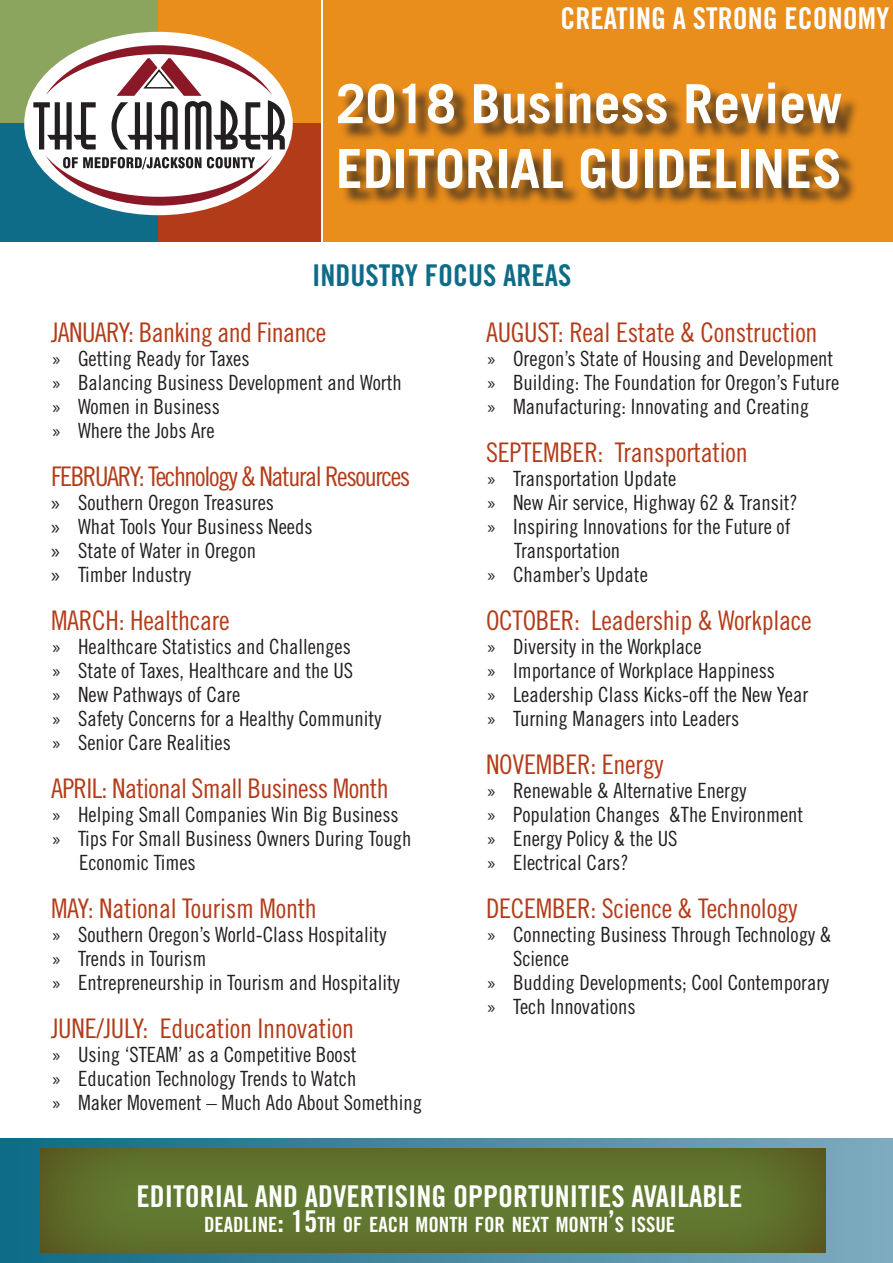
<style>
.page{position:relative;width:893px;height:1263px;background:#fff}
.page>*{position:absolute;margin:0;border:0;box-sizing:border-box;transform-origin:0 0}
.t1{font:700 54px "Trade Gothic LT Std";color:#fff}
.t2{font:30px "Trade Gothic LT Std Bd Cn 20";color:#fff}
.t3{font:30px "Trade Gothic LT Std Bd Cn 20";color:#0e6c88}
.t4{font:27px "Trade Gothic LT Std Cn 18";letter-spacing:-.01em;color:#b23c1a}
.t5{font:27px "Trade Gothic LT Std Cn 18";letter-spacing:-.05em;color:#b23c1a}
.t6{font:21px/24px "Trade Gothic LT Std Cn 18";color:#231f20}
.t7{font:21px "Trade Gothic LT Std Bd Cn 20";color:#fff}
.s1{font-family:"Myriad Pro"}
.s2{font-size:30px}
</style>
<div class="page">
<div style="left:0;top:1138px;width:893px;height:125px;background:linear-gradient(to right,#0f6a87,#7faabf)"></div>
<div style="left:34px;top:1140px;width:792px;height:113px;background:#b23c1a;opacity:.75"></div>
<div style="left:324px;top:0;width:569px;height:242px;background:#e98d1b"></div>
<div style="left:340px;top:85px;width:519px;height:122px;background:#231f20;opacity:.75"></div>
<div style="left:0;top:0;width:158px;height:124px;background:#8ba55f"></div>
<div style="left:0;top:123px;width:158px;height:119px;background:#0e6c88"></div>
<div style="left:158px;top:0;width:162px;height:124px;background:#e98d1b"></div>
<div style="left:158px;top:123px;width:162px;height:119px;background:#b23c1a"></div>
<div style="left:24px;top:32px;width:269px;height:183px;background:#fff;border-radius:50%"></div>
<svg style="left:33px;top:45px;width:252px;height:161px"></svg>
<p class="t2" style="left:561px;top:0;width:330px">CREATING A STRONG ECONOMY</p>
<p class="t1" style="left:336px;top:71px;width:508px">2018 Business Review</p>
<p class="t1" style="left:336px;top:136px;width:508px">EDITORIAL GUIDELINES</p>
<p class="t3" style="left:312px;top:257px;width:261px">INDUSTRY FOCUS AREAS</p>
<p class="t4" style="left:51px;top:317px;width:277px">JANUARY: Banking and Finance</p>
<p class="t6" style="left:51px;top:347px;width:200px">» Getting Ready for Taxes</p>
<p class="t6" style="left:51px;top:371px;width:352px">» Balancing Business Development and Worth</p>
<p class="t6" style="left:51px;top:395px;width:170px">» Women in Business</p>
<p class="t6" style="left:51px;top:419px;width:165px">» Where the Jobs Are</p>
<p class="t5" style="left:51px;top:461px;width:361px">FEBRUARY: Technology &amp; Natural Resources</p>
<p class="t6" style="left:51px;top:491px;width:224px"><span class="s1">»</span> Southern Oregon Treasures</p>
<p class="t6" style="left:51px;top:515px;width:263px"><span class="s1">»</span> What Tools Your Business Needs</p>
<p class="t6" style="left:51px;top:539px;width:207px"><span class="s1">»</span> State of Water in Oregon</p>
<p class="t6" style="left:51px;top:563px;width:142px"><span class="s1">»</span> Timber Industry</p>
<p class="t4" style="left:51px;top:605px;width:180px">MARCH: Healthcare</p>
<p class="t6" style="left:51px;top:635px;width:301px">» Healthcare Statistics and Challenges</p>
<p class="t6" style="left:51px;top:659px;width:304px">» State of Taxes, Healthcare and the US</p>
<p class="t6" style="left:51px;top:683px;width:191px">» New Pathways of Care</p>
<p class="t6" style="left:51px;top:707px;width:332px">» Safety Concerns for a Healthy Community</p>
<p class="t6" style="left:51px;top:731px;width:181px">» Senior Care Realities</p>
<p class="t4" style="left:51px;top:773px;width:339px">APRIL: National Small Business Month</p>
<p class="t6" style="left:51px;top:803px;width:349px">» Helping Small Companies Win Big Business</p>
<p class="t6" style="left:79px;top:827px;width:334px;text-indent:-28px">» Tips For Small Business Owners During Tough<br>Economic Times</p>
<p class="t4" style="left:51px;top:893px;width:267px">MAY: National Tourism Month</p>
<p class="t6" style="left:51px;top:923px;width:337px">» Southern Oregon’s World-Class Hospitality</p>
<p class="t6" style="left:51px;top:947px;width:157px">» Trends in Tourism</p>
<p class="t6" style="left:51px;top:971px;width:350px">» Entrepreneurship in Tourism and Hospitality</p>
<p class="t4" style="left:51px;top:1013px;width:305px">JUNE/JULY: Education Innovation</p>
<p class="t6" style="left:51px;top:1043px;width:307px">» Using ‘STEAM’ as a Competitive Boost</p>
<p class="t6" style="left:51px;top:1067px;width:307px">» Education Technology Trends to Watch</p>
<p class="t6" style="left:51px;top:1091px;width:373px">» Maker Movement – Much Ado About Something</p>
<p class="t4" style="left:486px;top:317px;width:333px">AUGUST: Real Estate &amp; Construction</p>
<p class="t6" style="left:486px;top:347px;width:349px">» Oregon’s State of Housing and Development</p>
<p class="t6" style="left:486px;top:371px;width:355px">» Building: The Foundation for Oregon’s Future</p>
<p class="t6" style="left:486px;top:395px;width:325px">» Manufacturing: Innovating and Creating</p>
<p class="t4" style="left:486px;top:437px;width:263px">SEPTEMBER: Transportation</p>
<p class="t6" style="left:486px;top:467px;width:192px">» Transportation Update</p>
<p class="t6" style="left:486px;top:491px;width:313px">» New Air service, Highway 62 &amp; Transit?</p>
<p class="t6" style="left:514px;top:515px;width:278px;text-indent:-28px">» Inspiring Innovations for the Future of<br>Transportation</p>
<p class="t6" style="left:486px;top:563px;width:163px">» Chamber’s Update</p>
<p class="t4" style="left:486px;top:605px;width:327px">OCTOBER: Leadership &amp; Workplace</p>
<p class="t6" style="left:486px;top:635px;width:217px">» Diversity in the Workplace</p>
<p class="t6" style="left:486px;top:659px;width:291px">» Importance of Workplace Happiness</p>
<p class="t6" style="left:486px;top:683px;width:324px">» Leadership Class Kicks-off the New Year</p>
<p class="t6" style="left:486px;top:707px;width:255px">» Turning Managers into Leaders</p>
<p class="t4" style="left:486px;top:749px;width:179px">NOVEMBER: Energy</p>
<p class="t6" style="left:486px;top:779px;width:262px">» Renewable &amp; Alternative Energy</p>
<p class="t6" style="left:486px;top:803px;width:319px">» Population Changes &amp;The Environment</p>
<p class="t6" style="left:486px;top:827px;width:193px">» Energy Policy &amp; the US</p>
<p class="t6" style="left:486px;top:851px;width:144px">» Electrical Cars?</p>
<p class="t4" style="left:486px;top:893px;width:313px">DECEMBER: Science &amp; Technology</p>
<p class="t6" style="left:513px;top:923px;width:320px;text-indent:-27px">» Connecting Business Through Technology &amp;<br>Science</p>
<p class="t6" style="left:486px;top:971px;width:345px">» Budding Developments; Cool Contemporary</p>
<p class="t6" style="left:486px;top:995px;width:151px">» Tech Innovations</p>
<p class="t2" style="left:137px;top:1178px;width:607px">EDITORIAL AND ADVERTISING OPPORTUNITIES AVAILABLE</p>
<p class="t7" style="left:204px;top:1212px;width:473px">DEADLINE<span class="s2">: 15</span>TH OF EACH MONTH FOR NEXT MONTH<span class="s2">’</span>S ISSUE</p>
</div>
